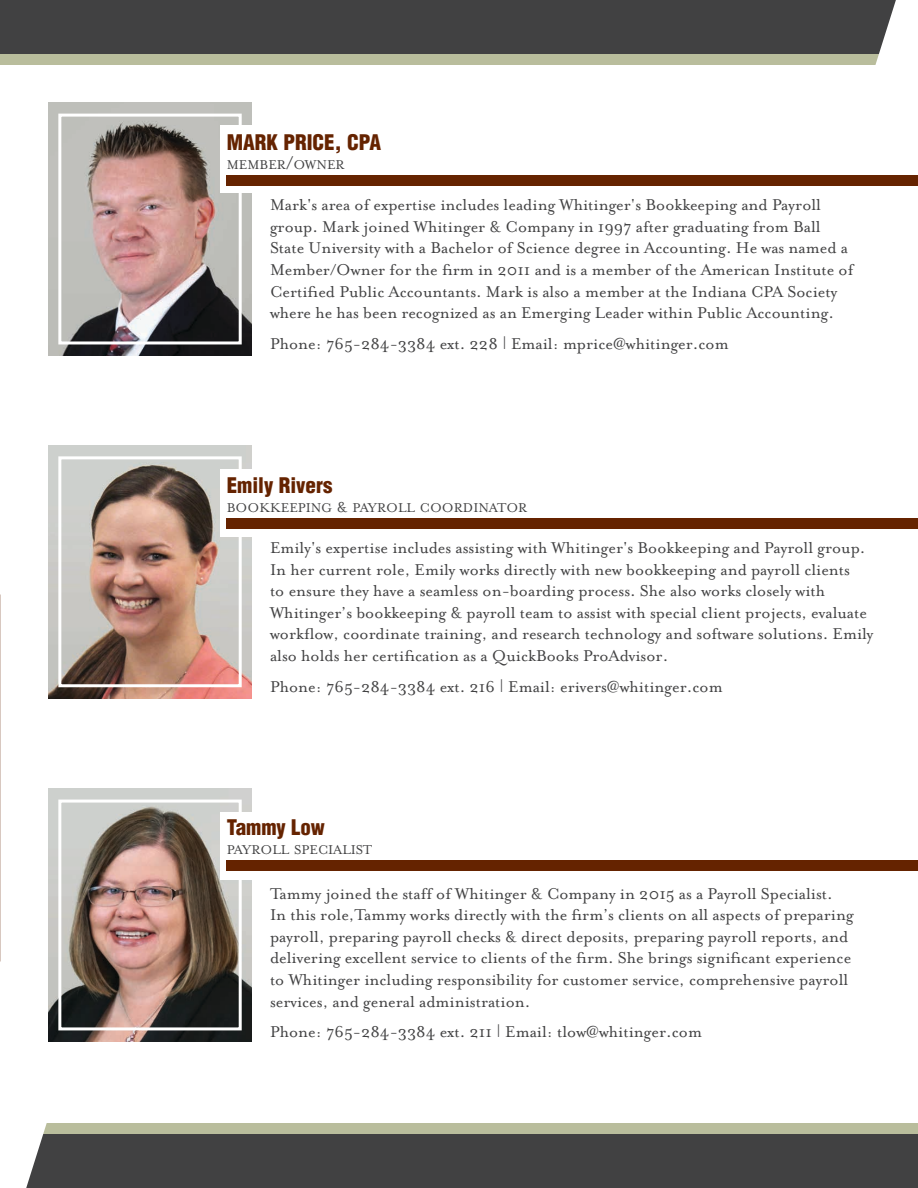
<style>
.page{position:relative;width:918px;height:1188px;background:#fff}
.page>*{position:absolute;margin:0;border:0;box-sizing:border-box;transform-origin:0 0}
.t1{font:900 condensed 21px "Helvetica LT";color:#652300}
.t2{font:18px/21.6px "Mrs Eaves Roman";color:#414142}
.t3{font:14.7px "Mrs Eaves Roman";color:#414142}
.s1{font-size:21px}
.s2{font-size:16.5px}
</style>
<div class="page">
<img style="left:48px;top:789px;width:204px;height:253px">
<div style="left:58px;top:800px;width:184px;height:230px;border:3px solid #fff"></div>
<div style="left:220px;top:812px;width:59px;height:68px;background:#fff"></div>
<div style="left:0;top:1134px;width:918px;height:54px;background:#414142"></div>
<div style="left:0;top:1123px;width:918px;height:11px;background:#b9bd9c"></div>
<svg style="left:0;top:1123px;width:47px;height:65px"></svg>
<div style="left:0;top:0;width:918px;height:54px;background:#414142"></div>
<div style="left:0;top:54px;width:918px;height:11px;background:#b9bd9c"></div>
<svg style="left:875px;top:0;width:43px;height:65px"></svg>
<img style="left:48px;top:102px;width:204px;height:254px">
<div style="left:220px;top:126px;width:59px;height:67px;background:#fff"></div>
<img style="left:48px;top:445px;width:204px;height:253px">
<div style="left:58px;top:456px;width:184px;height:231px;border:3px solid #fff"></div>
<div style="left:220px;top:469px;width:59px;height:67px;background:#fff"></div>
<div style="left:227px;top:518px;width:691px;height:11px;background:#652300"></div>
<div style="left:58px;top:114px;width:184px;height:230px;border:3px solid #fff"></div>
<div style="left:227px;top:175px;width:691px;height:11px;background:#652300"></div>
<div style="left:227px;top:860px;width:691px;height:11px;background:#652300"></div>
<p class="t1" style="left:227px;top:129px;width:156px">MARK PRICE, CPA</p>
<p class="t3" style="left:227px;top:157px;width:119px">MEMBER<span class="s1">/</span>OWNER</p>
<p class="t2" style="left:270px;top:194px;width:585px">Mark's area of expertise includes leading Whitinger's Bookkeeping and Payroll group. Mark joined Whitinger &amp; Company in 1997 after graduating from Ball State University with a Bachelor of Science degree in Accounting. He was named a Member/Owner for the firm in 2011 and is a member of the American Institute of Certified Public Accountants. Mark is also a member at the Indiana CPA Society where he has been recognized as an Emerging Leader within Public Accounting.</p>
<p class="t2" style="left:270px;top:333px;width:460px">Phone: 765-284-3384 ext. 228 | Email: mprice@whitinger.com</p>
<p class="t1" style="left:227px;top:472px;width:107px">Emily Rivers</p>
<p class="t3" style="left:227px;top:500px;width:302px">BOOKKEEPING <span class="s2">&amp;</span> PAYROLL COORDINATOR</p>
<p class="t2" style="left:270px;top:537px;width:605px">Emily's expertise includes assisting with Whitinger's Bookkeeping and Payroll group.<br>In her current role, Emily works directly with new bookkeeping and payroll clients<br>to ensure they have a seamless on-boarding process. She also works closely with Whitinger’s bookkeeping &amp; payroll team to assist with special client projects, evaluate workflow, coordinate training, and research technology and software solutions. Emily also holds her certification as a QuickBooks ProAdvisor.</p>
<p class="t2" style="left:270px;top:676px;width:454px">Phone: 765-284-3384 ext. 216 | Email: erivers@whitinger.com</p>
<p class="t1" style="left:227px;top:814px;width:100px">Tammy Low</p>
<p class="t3" style="left:227px;top:842px;width:147px">PAYROLL SPECIALIST</p>
<p class="t2" style="left:270px;top:883px;width:585px">Tammy joined the staff of Whitinger &amp; Company in 2015 as a Payroll Specialist.<br>In this role,Tammy works directly with the firm’s clients on all aspects of preparing payroll, preparing payroll checks &amp; direct deposits, preparing payroll reports, and delivering excellent service to clients of the firm. She brings significant experience to Whitinger including responsibility for customer service, comprehensive payroll services, and general administration.</p>
<p class="t2" style="left:270px;top:1021px;width:434px">Phone: 765-284-3384 ext. 211 | Email: tlow@whitinger.com</p>
</div>
